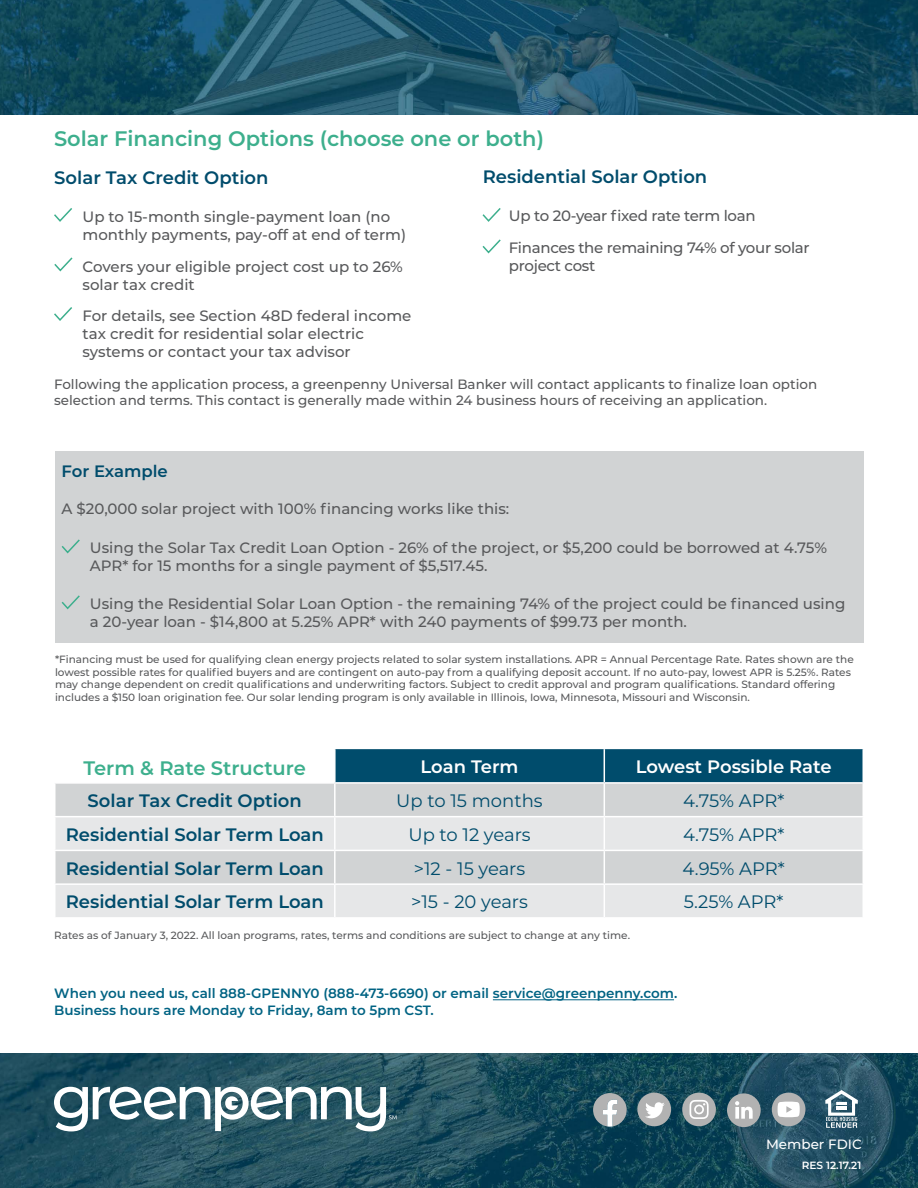
<style>
.page{position:relative;width:918px;height:1188px;background:#fff}
.page>*{position:absolute;margin:0;border:0;box-sizing:border-box;transform-origin:0 0}
.t1{font:600 21px "Montserrat";color:#3daf8d}
.t2{font:600 19.5px "Montserrat";color:#3daf8d}
.t3{font:600 18px "Montserrat";color:#004c6c}
.t4{font:18px "Montserrat";color:#004c6c}
.t5{font:600 18px "Montserrat";color:#fff}
.t6{font:600 16.5px "Montserrat";color:#004c6c}
.t7{font:500 15px/18px "Montserrat";color:#58595b}
.t8{font:500 15px/31.5px "Montserrat";letter-spacing:-.02em;color:#58595b}
.t9{font:500 13.5px/16.2px "Montserrat";color:#58595b}
.t10{font:600 13.5px/16.2px "Montserrat";color:#006383}
.t11{font:500 13.5px "Montserrat";color:#fff}
.t12{font:500 10.5px/12.6px "Montserrat";color:#58595b}
.t13{font:600 10.5px "Montserrat";color:#fff}
</style>
<div class="page">
<svg style="left:54px;top:208px;width:18px;height:14px"></svg>
<svg style="left:54px;top:257px;width:19px;height:15px"></svg>
<svg style="left:482px;top:208px;width:19px;height:14px"></svg>
<svg style="left:482px;top:239px;width:19px;height:15px"></svg>
<div style="left:55px;top:451px;width:808px;height:192px;background:#d1d3d4"></div>
<svg style="left:61px;top:539px;width:19px;height:15px"></svg>
<svg style="left:61px;top:595px;width:19px;height:15px"></svg>
<img style="left:0;top:1053px;width:918px;height:135px">
<svg style="left:825px;top:1090px;width:33px;height:38px"></svg>
<svg style="left:593px;top:1093px;width:34px;height:34px"></svg>
<div style="left:682px;top:1093px;width:34px;height:33px;background:#b2b2b2;border-radius:50%"></div>
<svg style="left:690px;top:1100px;width:19px;height:19px"></svg>
<div style="left:637px;top:1093px;width:34px;height:33px;background:#b2b2b2;border-radius:50%"></div>
<svg style="left:645px;top:1102px;width:20px;height:16px"></svg>
<div style="left:727px;top:1093px;width:34px;height:34px;background:#b2b2b2;border-radius:50%"></div>
<svg style="left:735px;top:1101px;width:18px;height:18px"></svg>
<div style="left:772px;top:1093px;width:33px;height:33px;background:#b2b2b2;border-radius:50%"></div>
<svg style="left:778px;top:1102px;width:22px;height:15px"></svg>
<hr style="left:493px;top:999px;width:181px;height:1px;background:#006383">
<svg style="left:54px;top:1087px;width:343px;height:44px"></svg>
<svg style="left:54px;top:307px;width:18px;height:14px"></svg>
<svg style="left:56px;top:749px;width:806px;height:168px;background:#c1ccd1"></svg>
<hr style="left:334px;top:749px;width:2px;height:33px;background:#fff">
<hr style="left:604px;top:749px;width:1px;height:33px;background:#fff">
<hr style="left:54px;top:782px;width:281px;height:2px;background:#fff">
<hr style="left:335px;top:782px;width:269px;height:2px;background:#fff">
<hr style="left:334px;top:784px;width:2px;height:32px;background:#fff">
<hr style="left:604px;top:782px;width:260px;height:2px;background:#fff">
<hr style="left:604px;top:784px;width:1px;height:32px;background:#fff">
<hr style="left:54px;top:816px;width:281px;height:1px;background:#fff">
<hr style="left:335px;top:816px;width:269px;height:1px;background:#fff">
<hr style="left:334px;top:817px;width:2px;height:33px;background:#fff">
<hr style="left:604px;top:816px;width:260px;height:1px;background:#fff">
<hr style="left:604px;top:817px;width:1px;height:33px;background:#fff">
<hr style="left:54px;top:850px;width:281px;height:1px;background:#fff">
<hr style="left:335px;top:850px;width:269px;height:1px;background:#fff">
<hr style="left:334px;top:851px;width:2px;height:32px;background:#fff">
<hr style="left:604px;top:850px;width:260px;height:1px;background:#fff">
<hr style="left:604px;top:851px;width:1px;height:32px;background:#fff">
<hr style="left:54px;top:883px;width:281px;height:2px;background:#fff">
<hr style="left:335px;top:883px;width:269px;height:2px;background:#fff">
<hr style="left:334px;top:885px;width:2px;height:32px;background:#fff">
<hr style="left:604px;top:883px;width:260px;height:2px;background:#fff">
<hr style="left:604px;top:885px;width:1px;height:32px;background:#fff">
<img style="left:0;top:0;width:918px;height:114px">
<h1 class="t1" style="left:54px;top:124px;width:492px">Solar Financing Options (choose one or both)</h1>
<h3 class="t3" style="left:54px;top:165px;width:216px">Solar Tax Credit Option</h3>
<h3 class="t7" style="left:83px;top:207px;width:325px">Up to 15-month single-payment loan (no monthly payments, pay-off at end of term)</h3>
<h3 class="t7" style="left:83px;top:257px;width:322px">Covers your eligible project cost up to 26% solar tax credit</h3>
<h3 class="t7" style="left:83px;top:306px;width:330px">For details, see Section 48D federal income tax credit for residential solar electric systems or contact your tax advisor</h3>
<h3 class="t3" style="left:483px;top:164px;width:226px">Residential Solar Option</h3>
<h3 class="t8" style="left:509px;top:199px;width:302px">Up to 20-year fixed rate term loan<br>Finances the remaining 74% of your solar</h3>
<h3 class="t8" style="left:509px;top:249px;width:88px">project cost</h3>
<p class="t9" style="left:54px;top:375px;width:765px">Following the application process, a greenpenny Universal Banker will contact applicants to finalize loan option selection and terms. This contact is generally made within 24 business hours of receiving an application.</p>
<h3 class="t6" style="left:62px;top:459px;width:108px">For Example</h3>
<h3 class="t7" style="left:62px;top:500px;width:449px">A $20,000 solar project with 100% financing works like this:</h3>
<h3 class="t7" style="left:90px;top:538px;width:739px">Using the Solar Tax Credit Loan Option - 26% of the project, or $5,200 could be borrowed at 4.75%<br>APR* for 15 months for a single payment of $5,517.45.</h3>
<h3 class="t7" style="left:90px;top:594px;width:757px">Using the Residential Solar Loan Option - the remaining 74% of the project could be financed using a 20-year loan - $14,800 at 5.25% APR* with 240 payments of $99.73 per month.</h3>
<p class="t12" style="left:55px;top:653px;width:800px">*Financing must be used for qualifying clean energy projects related to solar system installations. APR = Annual Percentage Rate. Rates shown are the lowest possible rates for qualified buyers and are contingent on auto-pay from a qualifying deposit account. If no auto-pay, lowest APR is 5.25%. Rates may change dependent on credit qualifications and underwriting factors. Subject to credit approval and program qualifications. Standard offering includes a $150 loan origination fee. Our solar lending program is only available in Illinois, Iowa, Minnesota, Missouri and Wisconsin.</p>
<h2 class="t2" style="left:84px;top:754px;width:224px">Term &amp; Rate Structure</h2>
<h3 class="t5" style="left:421px;top:754px;width:99px">Loan Term</h3>
<h3 class="t5" style="left:636px;top:754px;width:197px">Lowest Possible Rate</h3>
<h3 class="t3" style="left:88px;top:788px;width:216px">Solar Tax Credit Option</h3>
<h3 class="t4" style="left:396px;top:788px;width:148px">Up to 15 months</h3>
<h3 class="t4" style="left:683px;top:788px;width:103px">4.75% APR*</h3>
<h3 class="t3" style="left:66px;top:822px;width:260px">Residential Solar Term Loan</h3>
<h3 class="t4" style="left:408px;top:822px;width:124px">Up to 12 years</h3>
<h3 class="t4" style="left:683px;top:822px;width:103px">4.75% APR*</h3>
<h3 class="t3" style="left:66px;top:855px;width:260px">Residential Solar Term Loan</h3>
<h3 class="t4" style="left:414px;top:856px;width:113px">&gt;12 - 15 years</h3>
<h3 class="t4" style="left:683px;top:856px;width:104px">4.95% APR*</h3>
<h3 class="t3" style="left:66px;top:889px;width:260px">Residential Solar Term Loan</h3>
<h3 class="t4" style="left:411px;top:890px;width:118px">&gt;15 - 20 years</h3>
<h3 class="t4" style="left:684px;top:890px;width:101px">5.25% APR*</h3>
<p class="t12" style="left:54px;top:929px;width:577px">Rates as of January 3, 2022. All loan programs, rates, terms and conditions are subject to change at any time.</p>
<p class="t10" style="left:54px;top:985px;width:625px">When you need us, call 888-GPENNY0 (888-473-6690) or email service@greenpenny.com.<br>Business hours are Monday to Friday, 8am to 5pm CST.</p>
<p class="t11" style="left:766px;top:1135px;width:97px">Member FDIC</p>
<p class="t13" style="left:802px;top:1158px;width:61px">RES 12.17.21</p>
</div>
